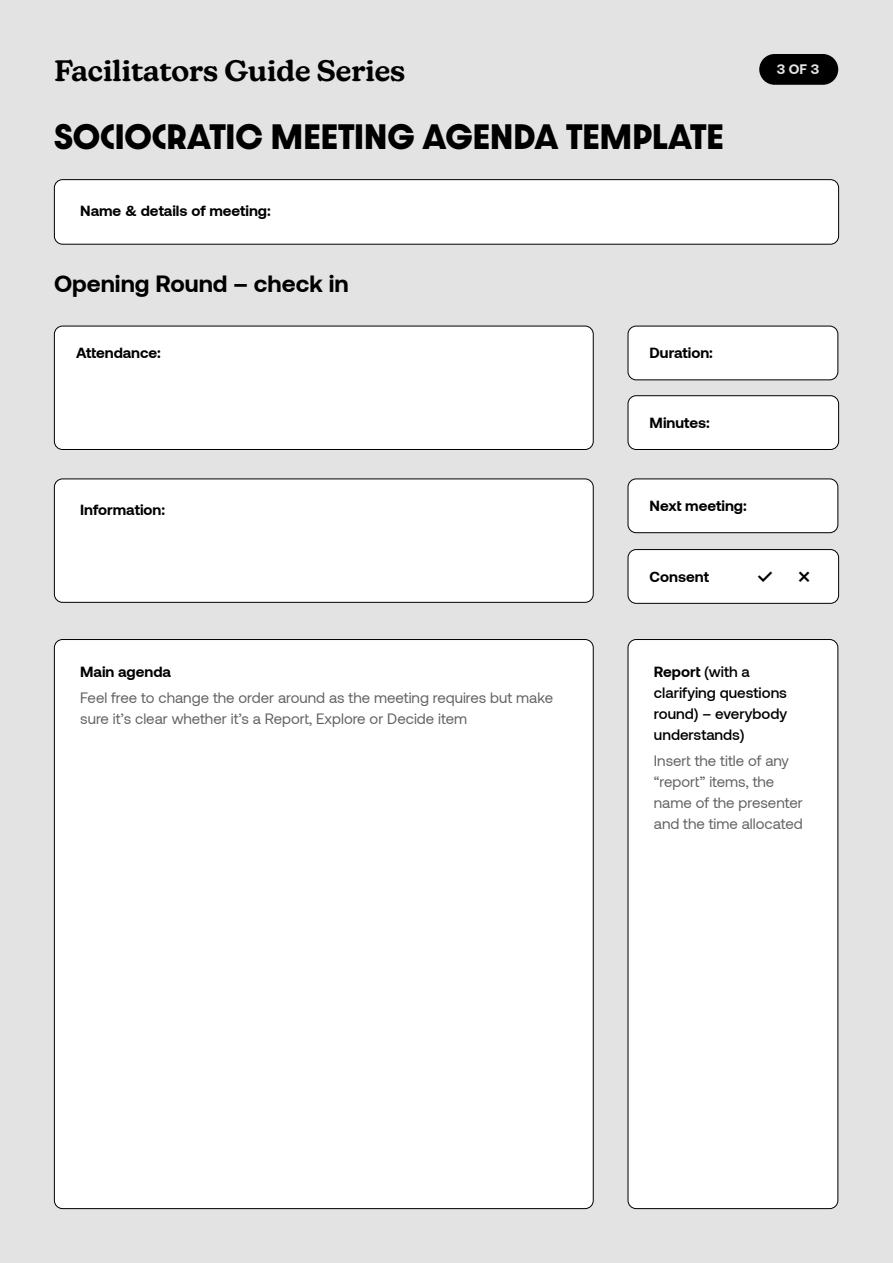
<style>
.page{position:relative;width:893px;height:1263px;background:#e3e3e3}
.page>*{position:absolute;margin:0;border:0;box-sizing:border-box;transform-origin:0 0}
.TOC_HEADING{font:700 30px "Dazzle Unicase";color:#000}
.t1{font:600 29.1px "New Kansas";color:#000}
.t2{font:700 24px "Aeonik";color:#000}
.t3{font:15px/21px "Aeonik";color:#646363}
.t4{font:700 15px "Aeonik";color:#000}
.t5{font:500 15px/21px "Aeonik";color:#000}
.t6{font:700 14.1px "Aeonik";color:#e3e3e3}
.s1{font-weight:700}
</style>
<div class="page">
<div style="left:54px;top:180px;width:785px;height:64px;background:#fff;border-radius:8px"></div>
<div style="left:54px;top:179px;width:785px;height:66px;border:1px solid #000;border-radius:8px"></div>
<div style="left:54px;top:326px;width:539px;height:123px;background:#fff;border-radius:8px"></div>
<div style="left:54px;top:326px;width:540px;height:124px;border:1px solid #000;border-radius:8px"></div>
<div style="left:628px;top:326px;width:210px;height:54px;background:#fff;border-radius:8px"></div>
<div style="left:628px;top:326px;width:210px;height:54px;border:1px solid #000;border-radius:8px"></div>
<div style="left:628px;top:396px;width:211px;height:53px;background:#fff;border-radius:8px"></div>
<div style="left:628px;top:395px;width:211px;height:55px;border:1px solid #000;border-radius:8px"></div>
<div style="left:54px;top:479px;width:539px;height:123px;background:#fff;border-radius:8px"></div>
<div style="left:54px;top:478px;width:540px;height:125px;border:1px solid #000;border-radius:8px"></div>
<div style="left:54px;top:639px;width:539px;height:569px;background:#fff;border-radius:8px"></div>
<div style="left:628px;top:479px;width:210px;height:54px;background:#fff;border-radius:8px"></div>
<div style="left:628px;top:478px;width:210px;height:55px;border:1px solid #000;border-radius:8px"></div>
<div style="left:628px;top:549px;width:211px;height:54px;background:#fff;border-radius:8px"></div>
<div style="left:628px;top:549px;width:211px;height:55px;border:1px solid #000;border-radius:8px"></div>
<div style="left:628px;top:639px;width:210px;height:569px;background:#fff;border-radius:8px"></div>
<div style="left:628px;top:639px;width:210px;height:570px;border:1px solid #000;border-radius:8px"></div>
<div style="left:759px;top:54px;width:79px;height:31px;background:#000;border-radius:15px"></div>
<p class="t1" style="left:55px;top:53px;width:352px">Facilitators Guide Series</p>
<p class="t6" style="left:777px;top:61px;width:44px">3 OF 3</p>
<p class="TOC_HEADING" style="left:54px;top:113px;width:671px">SOcIOcRATIC MEETING AGENDA TEMPLATE</p>
<p class="t4" style="left:80px;top:202px;width:192px">Name &amp; details of meeting:</p>
<p class="t2" style="left:54px;top:269px;width:296px">Opening Round – check in</p>
<p class="t4" style="left:76px;top:344px;width:87px">Attendance:</p>
<p class="t4" style="left:650px;top:344px;width:65px">Duration:</p>
<p class="t4" style="left:80px;top:501px;width:86px">Information:</p>
<p class="t4" style="left:80px;top:663px;width:92px">Main agenda</p>
<p class="t3" style="left:80px;top:687px;width:474px">Feel free to change the order around as the meeting requires but make sure it’s clear whether it’s a Report, Explore or Decide item</p>
<p class="t4" style="left:650px;top:414px;width:62px">Minutes:</p>
<p class="t4" style="left:650px;top:497px;width:99px">Next meeting:</p>
<p class="t4" style="left:650px;top:568px;width:61px">Consent</p>
<p class="t4" style="left:758px;top:568px;width:54px">✓ ✕</p>
<p class="t5" style="left:654px;top:662px;width:135px"><span class="s1">Report</span> (with a clarifying questions round) – everybody understands)</p>
<p class="t3" style="left:654px;top:750px;width:150px">Insert the title of any “report” items, the name of the presenter and the time allocated</p>
</div>
